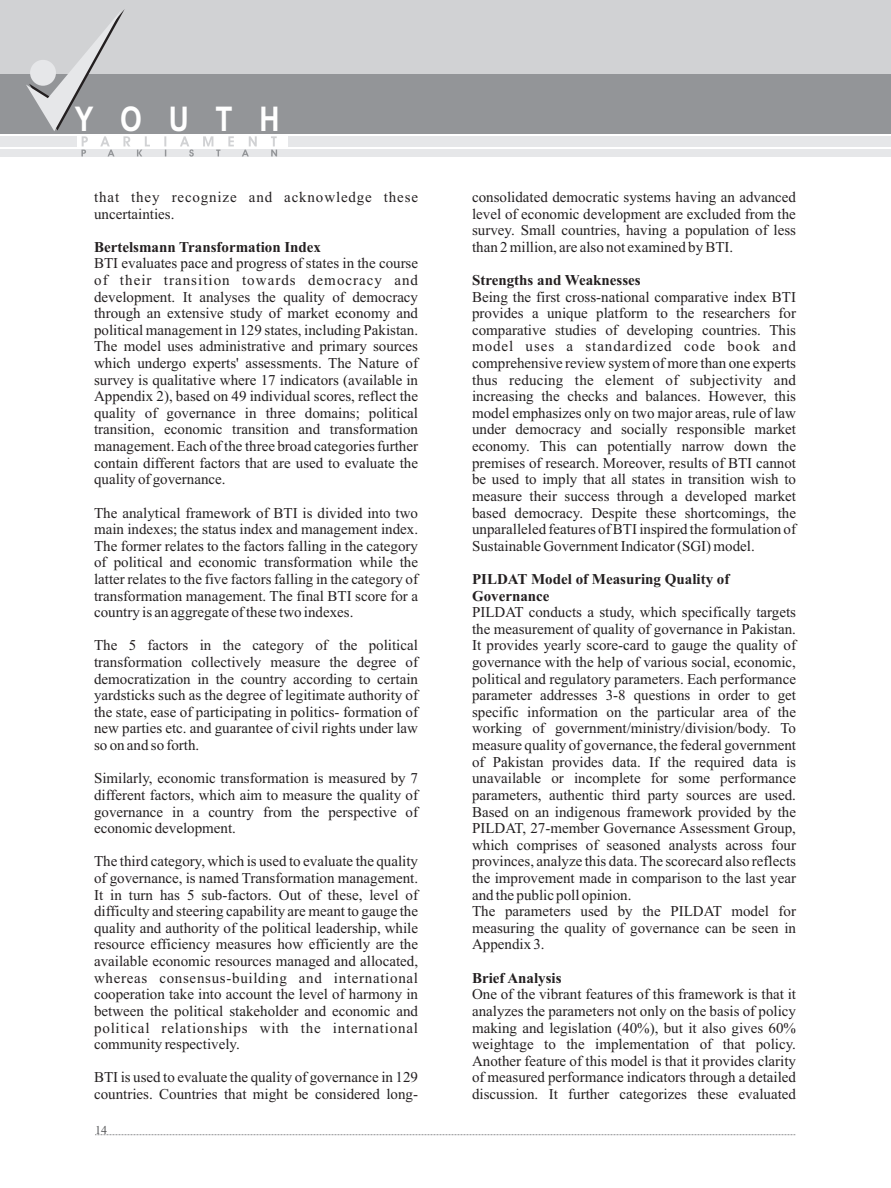
<style>
.page{position:relative;width:891px;height:1188px;background:#fff}
.page>*{position:absolute;margin:0;border:0;box-sizing:border-box;transform-origin:0 0}
.t1{font:700 34.05px "Arial Narrow";letter-spacing:.785em;color:#fff}
.t2{font:15px/16.6px "Times New Roman";color:#231f20;text-align:justify}
.t3{font:700 15px/16.6px "Times New Roman";color:#231f20}
.t4{font:15px/16.6px "Times New Roman";letter-spacing:.055em;color:#231f20}
.t5{font:12px "Times New Roman";color:#57585a}
</style>
<div class="page">
<div style="left:1px;top:72px;width:890px;height:62px;background:#939598"></div>
<div style="left:288px;top:136px;width:603px;height:10px;background:#e6e7e9"></div>
<div style="left:0;top:149px;width:891px;height:8px;background:#e6e7e9"></div>
<div style="left:0;top:0;width:891px;height:73px;background:#d1d2d4"></div>
<svg style="left:26px;top:9px;width:251px;height:148px"></svg>
<div style="left:0;top:136px;width:76px;height:10px;background:#e6e7e9"></div>
<svg style="left:95px;top:1134px;width:701px;height:1px"></svg>
<h1 class="t1" style="left:75px;top:106px;width:206px">YOUTH</h1>
<p class="t4" style="left:94px;top:190px;width:326px">that they recognize and acknowledge these uncertainties.</p>
<p class="t3" style="left:94px;top:240px;width:228px">Bertelsmann Transformation Index</p>
<p class="t2" style="left:94px;top:256px;width:326px">BTI evaluates pace and progress of states in the course of their transition towards democracy and development. It analyses the quality of democracy through an extensive study of market economy and political management in 129 states, including Pakistan.<br>The model uses administrative and primary sources which undergo experts' assessments. The Nature of survey is qualitative where 17 indicators (available in Appendix 2), based on 49 individual scores, reflect the quality of governance in three domains; political transition, economic transition and transformation management. Each of the three broad categories further contain different factors that are used to evaluate the quality of governance.</p>
<p class="t2" style="left:94px;top:506px;width:326px">The analytical framework of BTI is divided into two main indexes; the status index and management index.<br>The former relates to the factors falling in the category of political and economic transformation while the latter relates to the five factors falling in the category of transformation management. The final BTI score for a country is an aggregate of these two indexes.</p>
<p class="t2" style="left:94px;top:639px;width:326px">The 5 factors in the category of the political transformation collectively measure the degree of democratization in the country according to certain yardsticks such as the degree of legitimate authority of the state, ease of participating in politics- formation of new parties etc. and guarantee of civil rights under law so on and so forth.</p>
<p class="t2" style="left:94px;top:771px;width:326px">Similarly, economic transformation is measured by 7 different factors, which aim to measure the quality of governance in a country from the perspective of economic development.</p>
<p class="t2" style="left:94px;top:854px;width:326px">The third category, which is used to evaluate the quality of governance, is named Transformation management.<br>It in turn has 5 sub-factors. Out of these, level of difficulty and steering capability are meant to gauge the quality and authority of the political leadership, while resource efficiency measures how efficiently are the available economic resources managed and allocated, whereas consensus-building and international cooperation take into account the level of harmony in between the political stakeholder and economic and political relationships with the international community respectively.</p>
<p class="t2" style="left:94px;top:1070px;width:326px">BTI is used to evaluate the quality of governance in 129 countries. Countries that might be considered long-</p>
<p class="t5" style="left:95px;top:1125px;width:13px">14</p>
<p class="t2" style="left:472px;top:190px;width:326px">consolidated democratic systems having an advanced level of economic development are excluded from the survey. Small countries, having a population of less than 2 million, are also not examined by BTI.</p>
<p class="t3" style="left:472px;top:273px;width:170px">Strengths and Weaknesses</p>
<p class="t2" style="left:472px;top:290px;width:326px">Being the first cross-national comparative index BTI provides a unique platform to the researchers for comparative studies of developing countries. This model uses a standardized code book and comprehensive review system of more than one experts thus reducing the element of subjectivity and increasing the checks and balances. However, this model emphasizes only on two major areas, rule of law under democracy and socially responsible market economy. This can potentially narrow down the premises of research. Moreover, results of BTI cannot be used to imply that all states in transition wish to measure their success through a developed market based democracy. Despite these shortcomings, the unparalleled features of BTI inspired the formulation of Sustainable Government Indicator (SGI) model.</p>
<p class="t3" style="left:472px;top:572px;width:259px">PILDAT Model of Measuring Quality of<br>Governance</p>
<p class="t2" style="left:472px;top:605px;width:326px;text-align:left">PILDAT conducts a study, which specifically targets the measurement of quality of governance in Pakistan.<br>It provides yearly score-card to gauge the quality of governance with the help of various social, economic, political and regulatory parameters. Each performance parameter addresses 3-8 questions in order to get specific information on the particular area of the working of government/ministry/division/body. To measure quality of governance, the federal government of Pakistan provides data. If the required data is unavailable or incomplete for some performance parameters, authentic third party sources are used.<br>Based on an indigenous framework provided by the PILDAT, 27-member Governance Assessment Group, which comprises of seasoned analysts across four provinces, analyze this data. The scorecard also reflects the improvement made in comparison to the last year and the public poll opinion.<br>The parameters used by the PILDAT model for measuring the quality of governance can be seen in Appendix 3.</p>
<p class="t3" style="left:472px;top:971px;width:91px">Brief Analysis</p>
<p class="t2" style="left:472px;top:987px;width:326px">One of the vibrant features of this framework is that it analyzes the parameters not only on the basis of policy making and legislation (40%), but it also gives 60% weightage to the implementation of that policy.<br>Another feature of this model is that it provides clarity of measured performance indicators through a detailed discussion. It further categorizes these evaluated</p>
</div>
